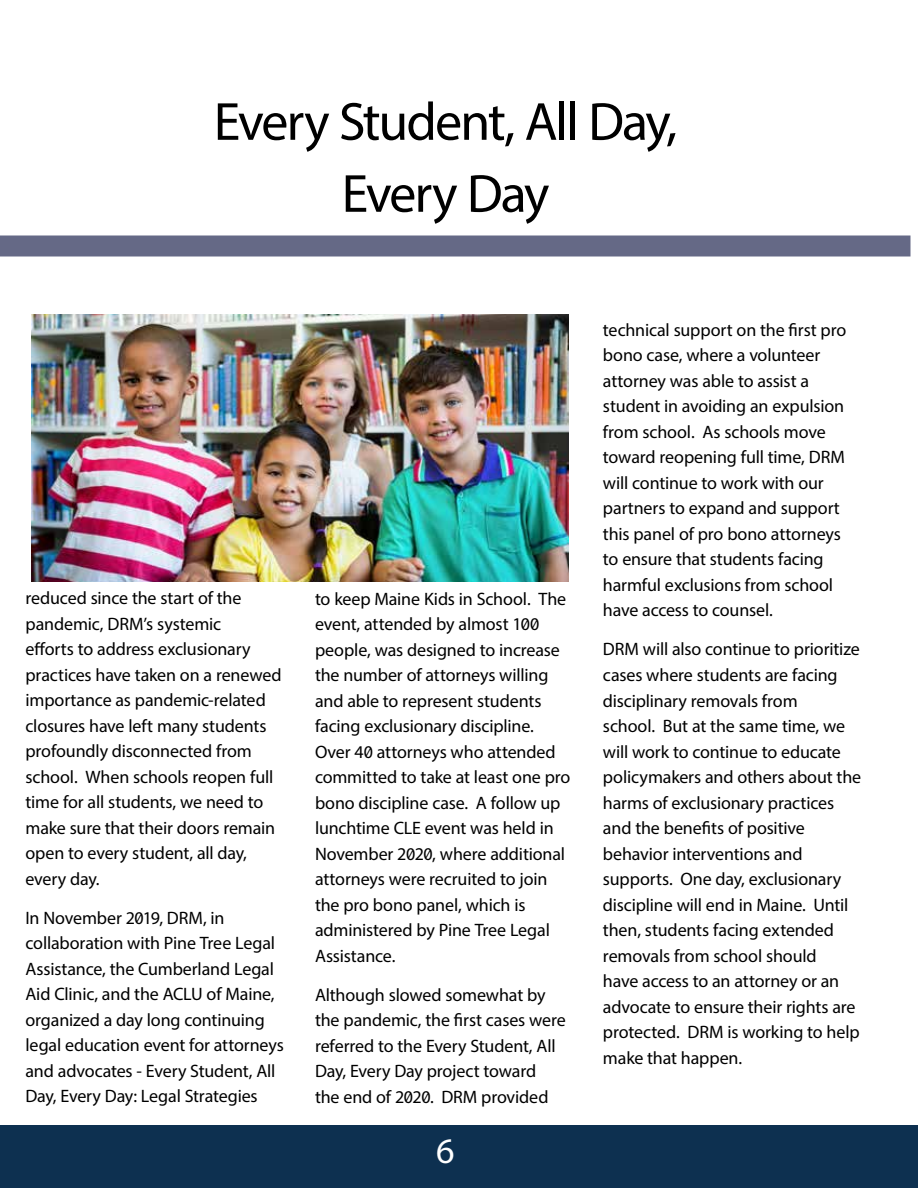
<style>
.page{position:relative;width:918px;height:1188px;background:#fff}
.page>*{position:absolute;margin:0;border:0;box-sizing:border-box;transform-origin:0 0}
.t1{font:54px/72px "Myriad Pro";letter-spacing:-.04em;color:#000;text-align:center}
.t2{font:36px "Myriad Pro";color:#fff}
.t3{font:18px/25.5px "Myriad Pro";letter-spacing:-.01em;color:#000}
</style>
<div class="page">
<div style="left:0;top:1126px;width:918px;height:62px;background:#0d3050"></div>
<div style="left:0;top:236px;width:910px;height:20px;background:#656986"></div>
<img style="left:31px;top:314px;width:538px;height:267px">
<h1 class="t1" style="left:214px;top:85px;width:465px">Every Student, All Day,<br>Every Day</h1>
<p class="t3" style="left:26px;top:585px;width:258px">reduced since the start of the pandemic, DRM’s systemic<br>efforts to address exclusionary practices have taken on a renewed importance as pandemic-related closures have left many students profoundly disconnected from school. When schools reopen full time for all students, we need to make sure that their doors remain open to every student, all day, every day.</p>
<p class="t3" style="left:26px;top:905px;width:260px">In November 2019, DRM, in collaboration with Pine Tree Legal<br>Assistance, the Cumberland Legal<br>Aid Clinic, and the ACLU of Maine, organized a day long continuing legal education event for attorneys and advocates - Every Student, All<br>Day, Every Day: Legal Strategies</p>
<p class="t3" style="left:315px;top:586px;width:257px">to keep Maine Kids in School. The event, attended by almost 100 people, was designed to increase the number of attorneys willing and able to represent students facing exclusionary discipline.<br>Over 40 attorneys who attended committed to take at least one pro bono discipline case. A follow up lunchtime CLE event was held in<br>November 2020, where additional attorneys were recruited to join the pro bono panel, which is administered by Pine Tree Legal<br>Assistance.</p>
<p class="t3" style="left:315px;top:982px;width:252px">Although slowed somewhat by the pandemic, the first cases were referred to the Every Student, All<br>Day, Every Day project toward<br>the end of 2020. DRM provided</p>
<h2 class="t2" style="left:436px;top:1128px;width:20px">6</h2>
<p class="t3" style="left:603px;top:317px;width:245px">technical support on the first pro bono case, where a volunteer attorney was able to assist a student in avoiding an expulsion from school. As schools move toward reopening full time, DRM will continue to work with our partners to expand and support this panel of pro bono attorneys to ensure that students facing harmful exclusions from school have access to counsel.</p>
<p class="t3" style="left:603px;top:636px;width:260px">DRM will also continue to prioritize cases where students are facing disciplinary removals from<br>school. But at the same time, we will work to continue to educate policymakers and others about the harms of exclusionary practices and the benefits of positive behavior interventions and supports. One day, exclusionary discipline will end in Maine. Until then, students facing extended removals from school should<br>have access to an attorney or an advocate to ensure their rights are protected. DRM is working to help make that happen.</p>
</div>
